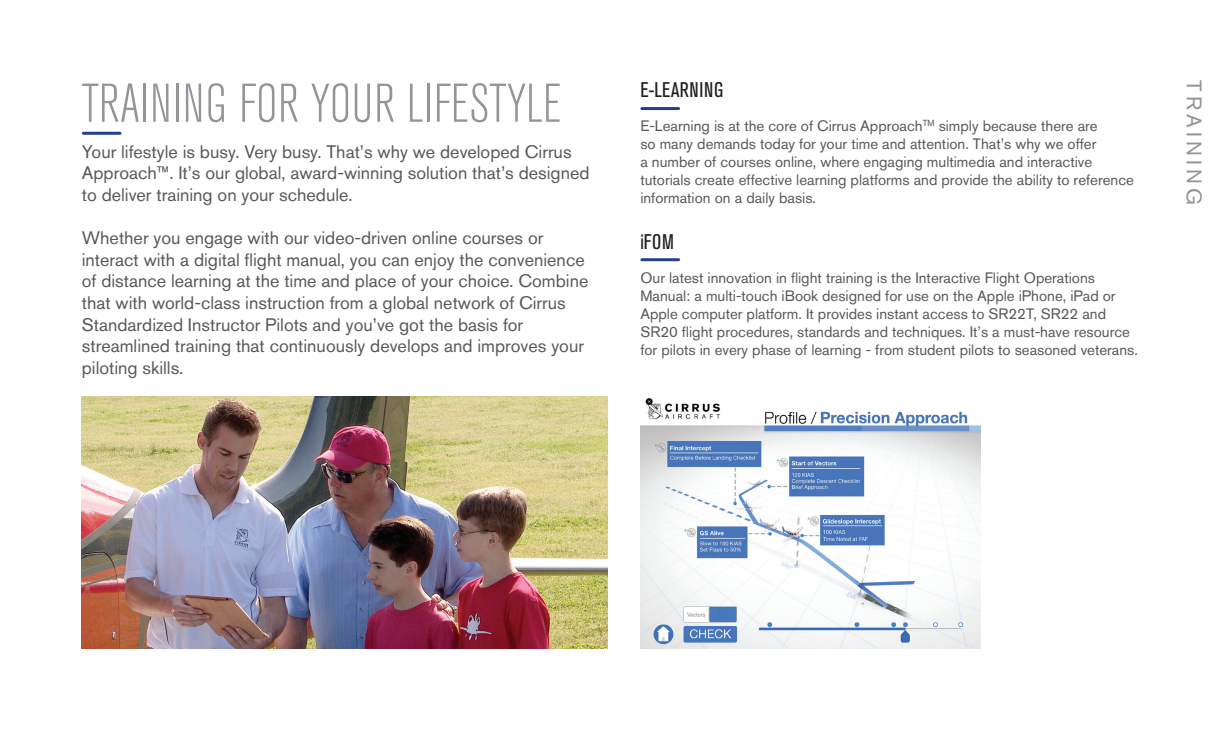
<style>
.page{position:relative;width:1215px;height:756px;background:#fff}
.page>*{position:absolute;margin:0;border:0;box-sizing:border-box;transform-origin:0 0}
.t1{font:300 condensed 54px "Akzidenz Grotesk BE";letter-spacing:.01em;color:#939598}
.t2{font:condensed 21px "Akzidenz Grotesk BE";letter-spacing:.02em;color:#231f20}
.t3{font:21px "Akzidenz Grotesk BQ";letter-spacing:.2em;color:#939598}
.t4{font:18px/21.6px "Akzidenz Grotesk BQ";color:#57585a}
.t5{font:15px/18px "Akzidenz Grotesk BQ";color:#57585a}
</style>
<div class="page">
<img style="left:81px;top:396px;width:527px;height:253px">
<hr style="left:642px;top:258px;width:37px;height:3px;background:#253f8e">
<hr style="left:642px;top:107px;width:37px;height:3px;background:#253f8e">
<hr style="left:83px;top:132px;width:37px;height:3px;background:#253f8e">
<img style="left:640px;top:398px;width:340px;height:251px">
<h1 class="t1" style="left:82px;top:74px;width:481px">TRAINING FOR YOUR LIFESTYLE</h1>
<p class="t4" style="left:82px;top:141px;width:509px">Your lifestyle is busy. Very busy. That’s why we developed Cirrus<br>Approach™. It’s our global, award-winning solution that’s designed to deliver training on your schedule.</p>
<p class="t4" style="left:82px;top:227px;width:508px">Whether you engage with our video-driven online courses or interact with a digital flight manual, you can enjoy the convenience of distance learning at the time and place of your choice. Combine that with world-class instruction from a global network of Cirrus Standardized Instructor Pilots and you’ve got the basis for streamlined training that continuously develops and improves your piloting skills.</p>
<h2 class="t2" style="left:640px;top:78px;width:85px">E-LEARNING</h2>
<p class="t5" style="left:640px;top:117px;width:495px">E-Learning is at the core of Cirrus Approach<sup>TM</sup> simply because there are<br>so many demands today for your time and attention. That’s why we offer<br>a number of courses online, where engaging multimedia and interactive tutorials create effective learning platforms and provide the ability to reference information on a daily basis.</p>
<h2 class="t2" style="left:640px;top:230px;width:35px">iFOM</h2>
<p class="t5" style="left:640px;top:268px;width:499px">Our latest innovation in flight training is the Interactive Flight Operations Manual: a multi-touch iBook designed for use on the Apple iPhone, iPad or Apple computer platform. It provides instant access to SR22T, SR22 and SR20 flight procedures, standards and techniques. It’s a must-have resource for pilots in every phase of learning - from student pilots to seasoned veterans.</p>
<h2 class="t3" style="left:1207px;top:80px;width:126px;rotate:90deg">TRAINING</h2>
</div>
